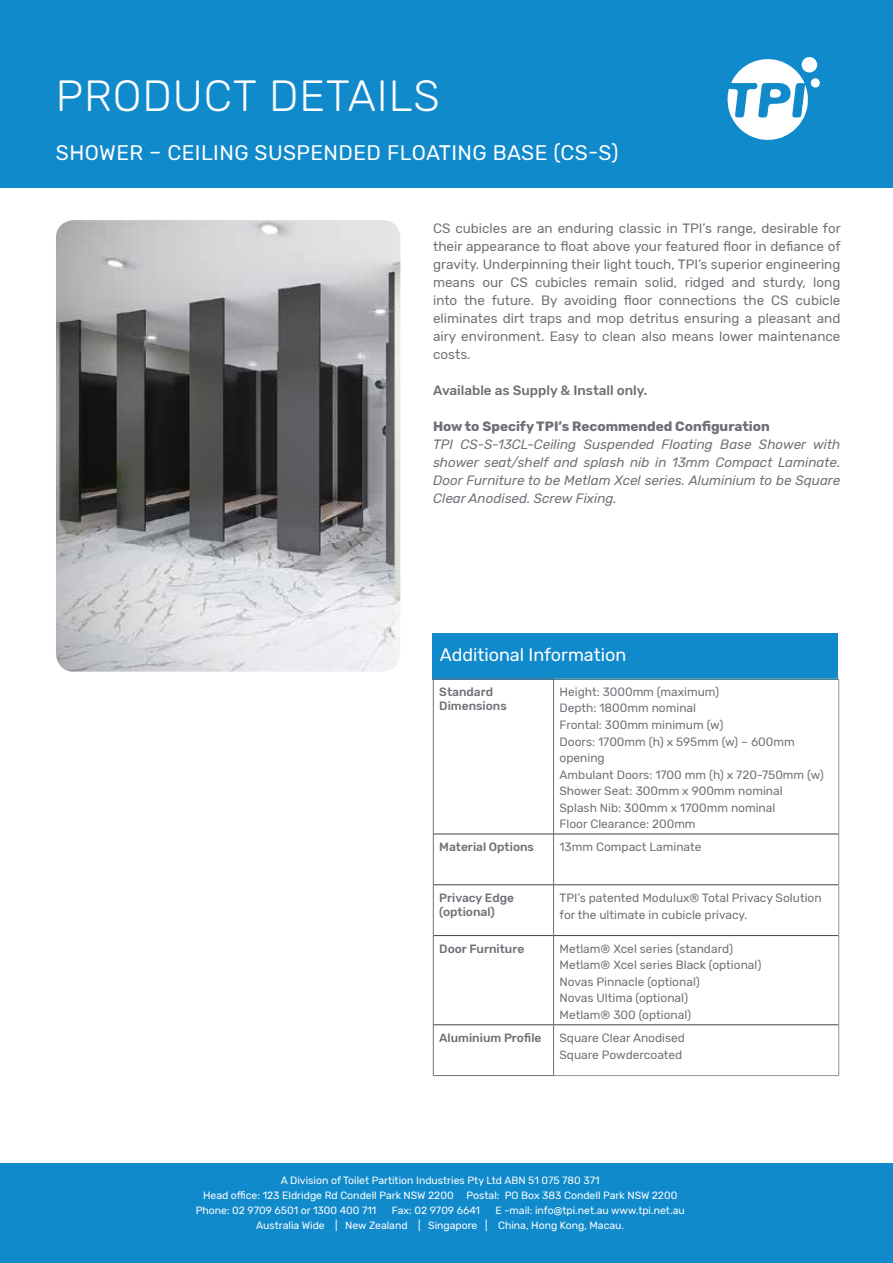
<style>
.page{position:relative;width:893px;height:1263px;background:#fff}
.page>*{position:absolute;margin:0;border:0;box-sizing:border-box;transform-origin:0 0}
.t1{font:300 43.5px "Rubik";letter-spacing:.02em;color:#fff}
.t2{font:21px "Rubik";letter-spacing:.02em;color:#fff}
.t3{font:18px "Rubik";color:#fff}
.t4{font:13.5px/18px "Rubik";color:#6f6f77;text-align:justify}
.t5{font:italic 13.5px/18px "Rubik";color:#6f6f77;text-align:justify}
.t6{font:700 13.5px "Rubik";color:#6f6f77}
.t7{font:500 13.5px "Rubik";color:#6f6f77}
.t8{font:12px/16.5px "Rubik";color:#6f6f77}
.t9{font:500 12px/14.4px "Rubik";color:#6f6f77}
.t10{font:10.5px/15px "Rubik";color:#fff}
.s1{font-family:"Montserrat";font-weight:700;font-size:45px;color:#118acb}
</style>
<div class="page">
<div style="left:0;top:1163px;width:893px;height:100px;background:#118acb"></div>
<div style="left:0;top:0;width:893px;height:187px;background:#118acb"></div>
<svg style="left:727px;top:59px;width:93px;height:81px"></svg>
<div style="left:802px;top:57px;width:15px;height:15px;background:#fff;border-radius:50%"></div>
<div style="left:432px;top:633px;width:406px;height:47px;background:#118acb"></div>
<hr style="left:434px;top:834px;width:119px;height:1px;background:#434243">
<hr style="left:554px;top:834px;width:284px;height:1px;background:#434243">
<hr style="left:434px;top:884px;width:119px;height:1px;background:#434243">
<hr style="left:554px;top:884px;width:284px;height:1px;background:#434243">
<hr style="left:434px;top:935px;width:119px;height:1px;background:#434243">
<hr style="left:554px;top:935px;width:284px;height:1px;background:#434243">
<hr style="left:434px;top:1024px;width:119px;height:1px;background:#434243">
<hr style="left:554px;top:1024px;width:284px;height:1px;background:#434243">
<hr style="left:554px;top:678px;width:285px;height:1px;background:#979482">
<hr style="left:838px;top:679px;width:1px;height:155px;background:#979482">
<hr style="left:838px;top:834px;width:1px;height:51px;background:#979482">
<hr style="left:838px;top:885px;width:1px;height:50px;background:#979482">
<hr style="left:838px;top:935px;width:1px;height:90px;background:#979482">
<hr style="left:838px;top:1025px;width:1px;height:50px;background:#979482">
<hr style="left:554px;top:1075px;width:285px;height:1px;background:#979482">
<hr style="left:433px;top:678px;width:121px;height:1px;background:#6f6f77">
<hr style="left:433px;top:679px;width:1px;height:155px;background:#6f6f77">
<hr style="left:553px;top:679px;width:1px;height:155px;background:#6f6f77">
<hr style="left:433px;top:834px;width:1px;height:51px;background:#6f6f77">
<hr style="left:553px;top:834px;width:1px;height:51px;background:#6f6f77">
<hr style="left:433px;top:885px;width:1px;height:50px;background:#6f6f77">
<hr style="left:553px;top:885px;width:1px;height:50px;background:#6f6f77">
<hr style="left:433px;top:935px;width:1px;height:90px;background:#6f6f77">
<hr style="left:553px;top:935px;width:1px;height:90px;background:#6f6f77">
<hr style="left:433px;top:1025px;width:1px;height:50px;background:#6f6f77">
<hr style="left:553px;top:1025px;width:1px;height:50px;background:#6f6f77">
<hr style="left:433px;top:1075px;width:121px;height:1px;background:#6f6f77">
<img style="left:56px;top:220px;width:344px;height:452px">
<h1 class="t1" style="left:56px;top:72px;width:751px">PRODUCT DETAILS<span class="s1">ORDER REQUEST</span></h1>
<h2 class="t2" style="left:56px;top:141px;width:564px">SHOWER – CEILING SUSPENDED FLOATING BASE (CS-S)</h2>
<p class="t4" style="left:433px;top:219px;width:409px">CS cubicles are an enduring classic in TPI’s range, desirable for their appearance to float above your featured floor in defiance of gravity. Underpinning their light touch, TPI’s superior engineering means our CS cubicles remain solid, ridged and sturdy, long into the future. By avoiding floor connections the CS cubicle eliminates dirt traps and mop detritus ensuring a pleasant and airy environment. Easy to clean also means lower maintenance costs.</p>
<p class="t7" style="left:433px;top:382px;width:216px">Available as Supply &amp; Install only.</p>
<p class="t6" style="left:433px;top:418px;width:338px">How to Specify TPI’s Recommended Configuration</p>
<p class="t5" style="left:433px;top:435px;width:409px">TPI CS-S-13CL-Ceiling Suspended Floating Base Shower with shower seat/shelf and splash nib in 13mm Compact Laminate.<br>Door Furniture to be Metlam Xcel series. Aluminium to be Square Clear Anodised. Screw Fixing.</p>
<h3 class="t3" style="left:440px;top:645px;width:188px">Additional Information</h3>
<p class="t9" style="left:439px;top:685px;width:69px">Standard<br>Dimensions</p>
<p class="t8" style="left:560px;top:684px;width:266px">Height: 3000mm (maximum)<br>Depth: 1800mm nominal<br>Frontal: 300mm minimum (w)<br>Doors: 1700mm (h) x 595mm (w) – 600mm opening<br>Ambulant Doors: 1700 mm (h) x 720-750mm (w)<br>Shower Seat: 300mm x 900mm nominal<br>Splash Nib: 300mm x 1700mm nominal<br>Floor Clearance: 200mm</p>
<p class="t9" style="left:439px;top:840px;width:96px">Material Options</p>
<p class="t8" style="left:560px;top:839px;width:143px">13mm Compact Laminate</p>
<p class="t9" style="left:439px;top:891px;width:76px">Privacy Edge (optional)</p>
<p class="t8" style="left:560px;top:890px;width:264px">TPI’s patented Modulux® Total Privacy Solution for the ultimate in cubicle privacy.</p>
<p class="t9" style="left:439px;top:942px;width:86px">Door Furniture</p>
<p class="t8" style="left:560px;top:941px;width:203px">Metlam® Xcel series (standard)<br>Metlam® Xcel series Black (optional)<br>Novas Pinnacle (optional)<br>Novas Ultima (optional)<br>Metlam® 300 (optional)</p>
<p class="t9" style="left:439px;top:1031px;width:104px">Aluminium Profile</p>
<p class="t8" style="left:560px;top:1030px;width:127px">Square Clear Anodised<br>Square Powdercoated</p>
<p class="t10" style="left:281px;top:1173px;width:320px">A Division of Toilet Partition Industries Pty Ltd ABN 51 075 780 371</p>
<p class="t10" style="left:203px;top:1188px;width:476px">Head office: 123 Eldridge Rd Condell Park NSW 2200 Postal: PO Box 383 Condell Park NSW 2200</p>
<p class="t10" style="left:196px;top:1203px;width:182px">Phone: 02 9709 6501 or 1300 400 711</p>
<p class="t10" style="left:392px;top:1203px;width:90px">Fax: 02 9709 6641</p>
<p class="t10" style="left:256px;top:1203px;width:430px;text-indent:239px">E -mail: info@tpi.net.au www.tpi.net.au<br>Australia Wide | New Zealand | Singapore | China, Hong Kong, Macau.</p>
</div>
